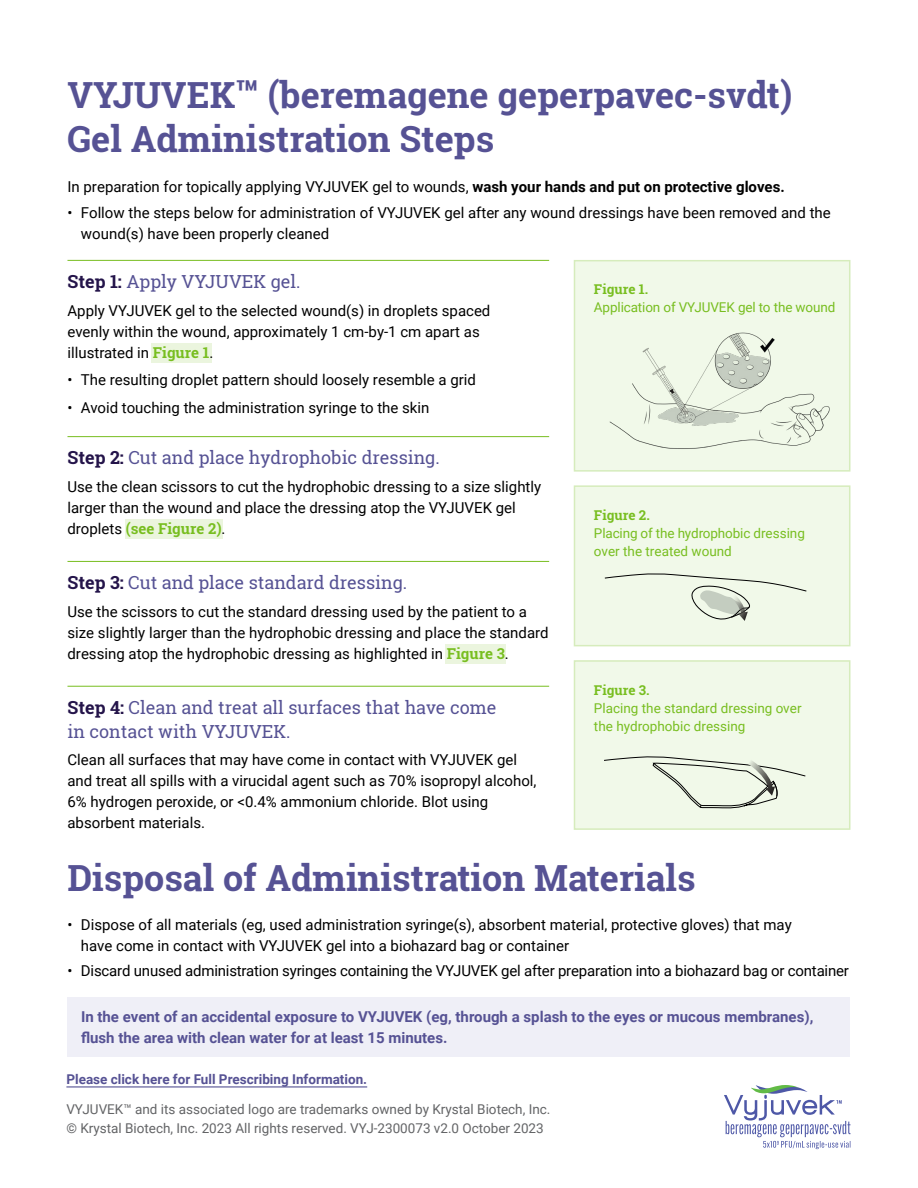
<style>
.page{position:relative;width:918px;height:1188px;background:#fff}
.page>*{position:absolute;margin:0;border:0;box-sizing:border-box;transform-origin:0 0}
.t1{font:700 36px/43.2px "Roboto Slab";color:#565294}
.t2{font:18px/24px "Roboto Slab";color:#565294}
.t3{font:15px/21px "Roboto";color:#000}
.t4{font:700 15px/21px "Roboto";color:#565294}
.t5{font:700 15px "Roboto Slab";color:#78be20}
.t6{font:13.5px/18px "Roboto";color:#78be20}
.t7{font:13.5px/19.5px "Roboto";color:#636466}
.t8{font:700 13.5px "Roboto";color:#565294}
.t9{font:700 13.5px "Roboto Slab";color:#78be20}
.s1{font-size:39px}
.s2{font-weight:700}
.s3{font-weight:700;color:#24144a}
.s4{font-family:"Roboto Slab";font-weight:700;color:#78be20}
.s5{font-family:"Roboto";font-weight:400;color:#000}
</style>
<div class="page">
<hr style="left:66px;top:1086px;width:301px;height:2px;background:#565294">
<svg style="left:724px;top:1085px;width:126px;height:64px"></svg>
<div style="left:68px;top:997px;width:782px;height:59px;background:#efeff7"></div>
<div style="left:125px;top:519px;width:97px;height:20px;background:#ebf5de"></div>
<div style="left:446px;top:644px;width:60px;height:20px;background:#ebf5de"></div>
<div style="left:151px;top:343px;width:61px;height:19px;background:#ebf5de"></div>
<hr style="left:67px;top:260px;width:482px;height:1px;background:#78be20">
<hr style="left:67px;top:436px;width:482px;height:1px;background:#78be20">
<hr style="left:67px;top:561px;width:482px;height:1px;background:#78be20">
<hr style="left:67px;top:686px;width:482px;height:1px;background:#78be20">
<div style="left:574px;top:260px;width:276px;height:212px;background:#f1f9e9;border:2px solid #d6ecbc"></div>
<img style="left:609px;top:332px;width:221px;height:117px">
<div style="left:574px;top:485px;width:276px;height:161px;background:#f1f9e9;border:2px solid #d6ecbc"></div>
<svg style="left:604px;top:573px;width:203px;height:48px"></svg>
<div style="left:574px;top:660px;width:276px;height:170px;background:#f1f9e9;border:2px solid #d6ecbc"></div>
<svg style="left:604px;top:756px;width:202px;height:53px"></svg>
<h1 class="t1" style="left:67px;top:73px;width:726px">VYJUVEK<span class="s1">™</span> (beremagene geperpavec-svdt)<br>Gel Administration Steps</h1>
<p class="t3" style="left:67px;top:176px;width:719px">In preparation for topically applying VYJUVEK gel to wounds, <span class="s2">wash your hands and put on protective gloves.</span></p>
<p class="t3" style="left:81px;top:201px;width:751px;text-indent:-14px">• Follow the steps below for administration of VYJUVEK gel after any wound dressings have been removed and the wound(s) have been properly cleaned</p>
<p class="t2" style="left:67px;top:269px;width:235px"><span class="s3">Step 1:</span> Apply VYJUVEK gel.</p>
<p class="t3" style="left:67px;top:299px;width:424px">Apply VYJUVEK gel to the selected wound(s) in droplets spaced evenly within the wound, approximately 1 cm-by-1 cm apart as illustrated in <span class="s4">Figure 1</span>.</p>
<p class="t3" style="left:67px;top:369px;width:410px">• The resulting droplet pattern should loosely resemble a grid</p>
<p class="t3" style="left:67px;top:397px;width:364px">• Avoid touching the administration syringe to the skin</p>
<p class="t2" style="left:67px;top:445px;width:374px"><span class="s3">Step 2:</span> Cut and place hydrophobic dressing.</p>
<p class="t3" style="left:67px;top:475px;width:475px">Use the clean scissors to cut the hydrophobic dressing to a size slightly larger than the wound and place the dressing atop the VYJUVEK gel</p>
<p class="t5" style="left:67px;top:518px;width:160px"><span class="s5">droplets</span> (see Figure 2)<span class="s5">.</span></p>
<p class="t2" style="left:67px;top:570px;width:341px"><span class="s3">Step 3:</span> Cut and place standard dressing.</p>
<p class="t3" style="left:67px;top:600px;width:483px">Use the scissors to cut the standard dressing used by the patient to a size slightly larger than the hydrophobic dressing and place the standard dressing atop the hydrophobic dressing as highlighted in <span class="s4">Figure 3</span>.</p>
<p class="t2" style="left:67px;top:695px;width:431px"><span class="s3">Step 4:</span> Clean and treat all surfaces that have come in contact with VYJUVEK.</p>
<p class="t3" style="left:67px;top:749px;width:471px">Clean all surfaces that may have come in contact with VYJUVEK gel and treat all spills with a virucidal agent such as 70% isopropyl alcohol, 6% hydrogen peroxide, or &lt;0.4% ammonium chloride. Blot using absorbent materials.</p>
<p class="t9" style="left:594px;top:280px;width:56px">Figure 1.</p>
<p class="t6" style="left:594px;top:298px;width:243px">Application of VYJUVEK gel to the wound</p>
<p class="t9" style="left:594px;top:506px;width:57px">Figure 2.</p>
<p class="t6" style="left:594px;top:524px;width:213px">Placing of the hydrophobic dressing over the treated wound</p>
<p class="t9" style="left:594px;top:680px;width:57px">Figure 3.</p>
<p class="t6" style="left:594px;top:698px;width:209px">Placing the standard dressing over the hydrophobic dressing</p>
<h1 class="t1" style="left:67px;top:856px;width:630px">Disposal of Administration Materials</h1>
<p class="t3" style="left:81px;top:914px;width:712px;text-indent:-14px">• Dispose of all materials (eg, used administration syringe(s), absorbent material, protective gloves) that may have come in contact with VYJUVEK gel into a biohazard bag or container</p>
<p class="t3" style="left:67px;top:960px;width:783px">• Discard unused administration syringes containing the VYJUVEK gel after preparation into a biohazard bag or container</p>
<p class="t4" style="left:81px;top:1006px;width:734px">In the event of an accidental exposure to VYJUVEK (eg, through a splash to the eyes or mucous membranes), flush the area with clean water for at least 15 minutes.</p>
<p class="t8" style="left:66px;top:1070px;width:302px">Please click here for Full Prescribing Information.</p>
<p class="t7" style="left:66px;top:1099px;width:486px">VYJUVEK™ and its associated logo are trademarks owned by Krystal Biotech, Inc. © Krystal Biotech, Inc. 2023 All rights reserved. VYJ-2300073 v2.0 October 2023</p>
</div>
